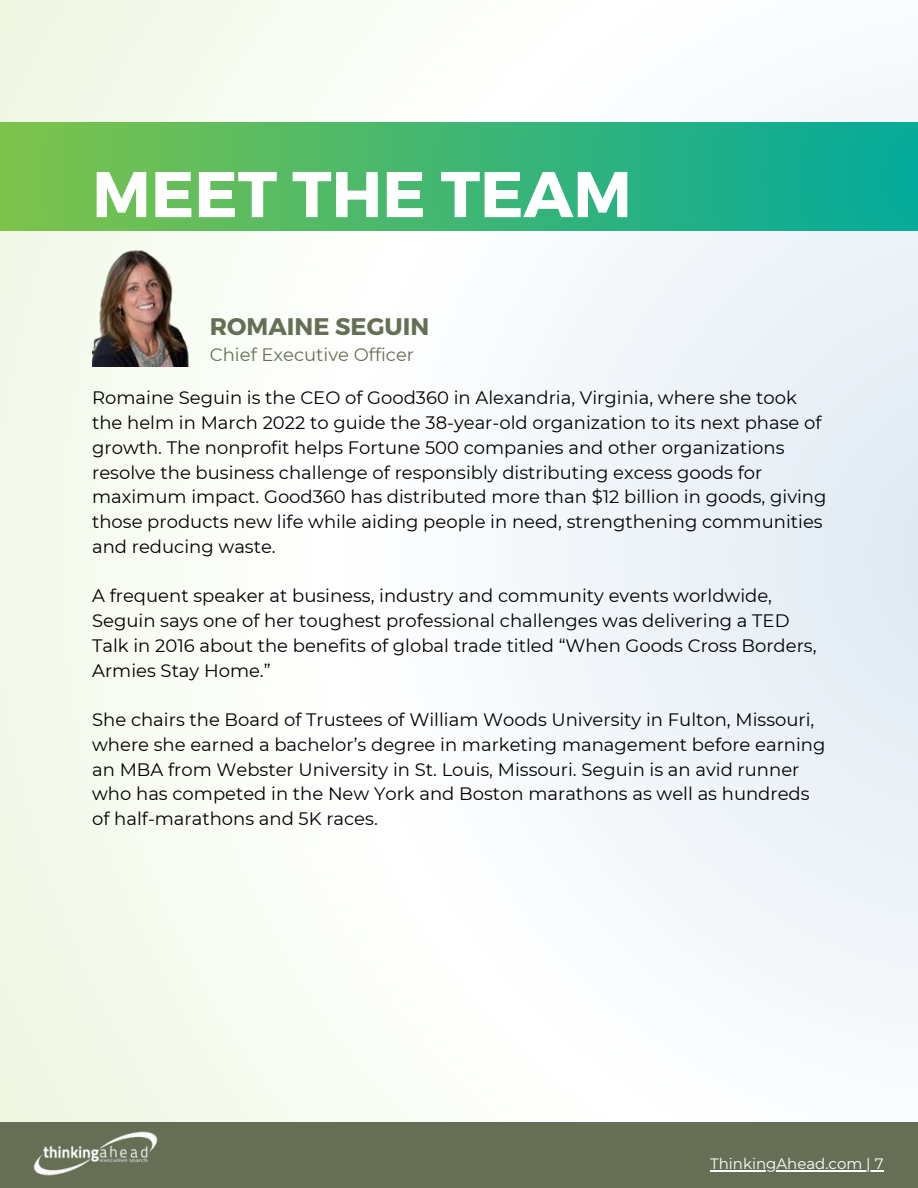
<style>
.page{position:relative;width:918px;height:1188px;background:#fff}
.page>*{position:absolute;margin:0;border:0;box-sizing:border-box;transform-origin:0 0}
.t1{font:700 64.5px "Montserrat";color:#fff}
.t2{font:700 24px "Montserrat";color:#666f55}
.t3{font:18px/24.8px "Montserrat";color:#000}
.t4{font:18px "Montserrat";color:#666f55}
.t5{font:15px "Montserrat";color:#fff}
</style>
<div class="page">
<div style="left:0;top:0;width:918px;height:1188px;background:linear-gradient(to right,#fafef0,#f0f4fd)"></div>
<div style="left:0;top:122px;width:918px;height:108px;background:linear-gradient(to right,#7ec34a,#03aa9b)"></div>
<img style="left:92px;top:244px;width:101px;height:123px">
<div style="left:0;top:1123px;width:918px;height:65px;background:#666f55"></div>
<img style="left:34px;top:1131px;width:124px;height:45px">
<hr style="left:710px;top:1170px;width:165px;height:2px;background:#fff">
<svg style="left:875px;top:1170px;width:9px;height:2px"></svg>
<h1 class="t1" style="left:92px;top:152px;width:541px">MEET THE TEAM</h1>
<h2 class="t2" style="left:210px;top:311px;width:221px">ROMAINE SEGUIN</h2>
<p class="t4" style="left:210px;top:343px;width:206px">Chief Executive Officer</p>
<p class="t3" style="left:92px;top:385px;width:736px">Romaine Seguin is the CEO of Good360 in Alexandria, Virginia, where she took the helm in March 2022 to guide the 38-year-old organization to its next phase of growth. The nonprofit helps Fortune 500 companies and other organizations resolve the business challenge of responsibly distributing excess goods for maximum impact. Good360 has distributed more than $12 billion in goods, giving those products new life while aiding people in need, strengthening communities and reducing waste.</p>
<p class="t3" style="left:92px;top:583px;width:726px">A frequent speaker at business, industry and community events worldwide, Seguin says one of her toughest professional challenges was delivering a TED Talk in 2016 about the benefits of global trade titled “When Goods Cross Borders, Armies Stay Home.”</p>
<p class="t3" style="left:92px;top:707px;width:735px">She chairs the Board of Trustees of William Woods University in Fulton, Missouri, where she earned a bachelor’s degree in marketing management before earning an MBA from Webster University in St. Louis, Missouri. Seguin is an avid runner who has competed in the New York and Boston marathons as well as hundreds of half-marathons and 5K races.</p>
<p class="t5" style="left:710px;top:1155px;width:175px">ThinkingAhead.com | 7</p>
</div>
